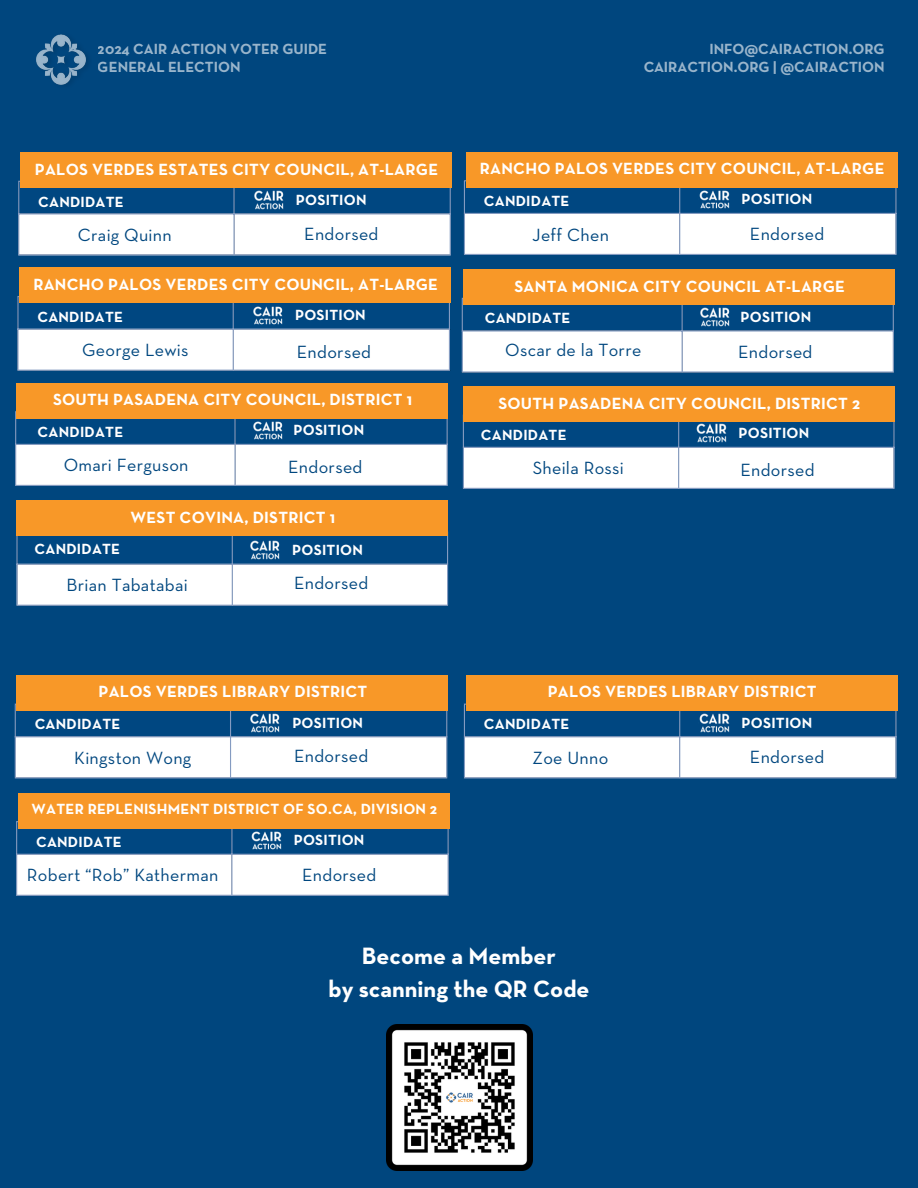
<style>
.page{position:relative;width:918px;height:1188px;background:#00467e}
.page>*{position:absolute;margin:0;border:0;box-sizing:border-box;transform-origin:0 0}
.t1{font:700 24px/33.6px "Neutraface Text";color:#fff;text-align:center}
.t2{font:18px "Neutraface Text";letter-spacing:.015em;color:#00477f}
.t3{font:700 16.5px "Neutraface Text";letter-spacing:.015em;color:#fff}
.t4{font:700 15px/18px "Neutraface Text";letter-spacing:.015em;color:#fff}
</style>
<div class="page">
<img style="left:36px;top:34px;width:52px;height:51px">
<img style="left:386px;top:1025px;width:146px;height:146px">
<svg style="left:16px;top:418px;width:431px;height:67px"></svg>
<hr style="left:15px;top:412px;width:1px;height:73px;background:#849bc1">
<hr style="left:234px;top:412px;width:2px;height:73px;background:#849bc1">
<hr style="left:447px;top:412px;width:1px;height:73px;background:#849bc1">
<hr style="left:15px;top:411px;width:433px;height:1px;background:#849bc1">
<hr style="left:15px;top:444px;width:433px;height:1px;background:#849bc1">
<hr style="left:15px;top:485px;width:433px;height:1px;background:#849bc1">
<svg style="left:464px;top:421px;width:429px;height:67px"></svg>
<hr style="left:463px;top:415px;width:1px;height:73px;background:#849bc1">
<hr style="left:678px;top:415px;width:1px;height:73px;background:#849bc1">
<hr style="left:893px;top:415px;width:2px;height:73px;background:#849bc1">
<hr style="left:463px;top:447px;width:432px;height:1px;background:#849bc1">
<hr style="left:463px;top:488px;width:432px;height:1px;background:#849bc1">
<svg style="left:18px;top:536px;width:429px;height:69px"></svg>
<hr style="left:16px;top:532px;width:2px;height:73px;background:#849bc1">
<hr style="left:232px;top:532px;width:1px;height:73px;background:#849bc1">
<hr style="left:447px;top:532px;width:1px;height:73px;background:#849bc1">
<hr style="left:16px;top:564px;width:432px;height:1px;background:#849bc1">
<hr style="left:16px;top:605px;width:432px;height:1px;background:#849bc1">
<svg style="left:463px;top:305px;width:430px;height:66px"></svg>
<hr style="left:462px;top:299px;width:1px;height:72px;background:#849bc1">
<hr style="left:682px;top:299px;width:1px;height:72px;background:#849bc1">
<hr style="left:893px;top:299px;width:1px;height:72px;background:#849bc1">
<hr style="left:462px;top:298px;width:432px;height:1px;background:#849bc1">
<hr style="left:462px;top:330px;width:432px;height:2px;background:#849bc1">
<hr style="left:462px;top:371px;width:432px;height:2px;background:#849bc1">
<div style="left:16px;top:383px;width:432px;height:35px;background:#f89828"></div>
<div style="left:463px;top:386px;width:432px;height:35px;background:#f89828"></div>
<div style="left:463px;top:270px;width:432px;height:35px;background:#f89828"></div>
<div style="left:16px;top:501px;width:432px;height:35px;background:#f89828"></div>
<img style="left:696px;top:422px;width:35px;height:22px">
<img style="left:250px;top:539px;width:34px;height:22px">
<img style="left:253px;top:419px;width:34px;height:23px">
<img style="left:700px;top:306px;width:35px;height:22px">
<svg style="left:19px;top:303px;width:430px;height:67px"></svg>
<hr style="left:17px;top:297px;width:2px;height:73px;background:#849bc1">
<hr style="left:233px;top:297px;width:1px;height:73px;background:#849bc1">
<hr style="left:449px;top:297px;width:1px;height:73px;background:#849bc1">
<hr style="left:17px;top:296px;width:433px;height:1px;background:#849bc1">
<hr style="left:17px;top:329px;width:433px;height:1px;background:#849bc1">
<hr style="left:17px;top:370px;width:433px;height:1px;background:#849bc1">
<div style="left:19px;top:268px;width:432px;height:35px;background:#f89828"></div>
<img style="left:252px;top:304px;width:35px;height:23px">
<svg style="left:19px;top:182px;width:431px;height:72px"></svg>
<hr style="left:18px;top:182px;width:1px;height:72px;background:#849bc1">
<hr style="left:233px;top:182px;width:2px;height:72px;background:#849bc1">
<hr style="left:450px;top:182px;width:1px;height:72px;background:#849bc1">
<hr style="left:18px;top:181px;width:433px;height:1px;background:#849bc1">
<hr style="left:18px;top:213px;width:433px;height:1px;background:#849bc1">
<hr style="left:18px;top:254px;width:433px;height:2px;background:#849bc1">
<div style="left:20px;top:153px;width:432px;height:35px;background:#f89828"></div>
<img style="left:253px;top:189px;width:35px;height:22px">
<svg style="left:465px;top:181px;width:430px;height:73px"></svg>
<hr style="left:464px;top:181px;width:1px;height:73px;background:#849bc1">
<hr style="left:679px;top:181px;width:1px;height:73px;background:#849bc1">
<hr style="left:895px;top:181px;width:1px;height:73px;background:#849bc1">
<hr style="left:464px;top:180px;width:432px;height:1px;background:#849bc1">
<hr style="left:464px;top:213px;width:432px;height:1px;background:#849bc1">
<hr style="left:464px;top:254px;width:432px;height:1px;background:#849bc1">
<div style="left:466px;top:152px;width:431px;height:35px;background:#f89828"></div>
<img style="left:699px;top:188px;width:35px;height:23px">
<svg style="left:16px;top:705px;width:430px;height:72px"></svg>
<hr style="left:15px;top:705px;width:1px;height:72px;background:#849bc1">
<hr style="left:230px;top:705px;width:1px;height:72px;background:#849bc1">
<hr style="left:446px;top:705px;width:1px;height:72px;background:#849bc1">
<hr style="left:15px;top:704px;width:432px;height:1px;background:#849bc1">
<hr style="left:15px;top:736px;width:432px;height:1px;background:#849bc1">
<hr style="left:15px;top:777px;width:432px;height:1px;background:#849bc1">
<div style="left:17px;top:676px;width:431px;height:35px;background:#f89828"></div>
<img style="left:250px;top:712px;width:35px;height:22px">
<svg style="left:17px;top:822px;width:431px;height:73px"></svg>
<hr style="left:16px;top:822px;width:1px;height:73px;background:#849bc1">
<hr style="left:231px;top:822px;width:1px;height:73px;background:#849bc1">
<hr style="left:448px;top:822px;width:1px;height:73px;background:#849bc1">
<hr style="left:16px;top:821px;width:433px;height:1px;background:#849bc1">
<hr style="left:16px;top:854px;width:433px;height:1px;background:#849bc1">
<hr style="left:16px;top:895px;width:433px;height:1px;background:#849bc1">
<div style="left:18px;top:793px;width:432px;height:35px;background:#f89828"></div>
<img style="left:251px;top:829px;width:35px;height:23px">
<svg style="left:465px;top:711px;width:430px;height:66px"></svg>
<hr style="left:464px;top:705px;width:1px;height:72px;background:#849bc1">
<hr style="left:679px;top:705px;width:1px;height:72px;background:#849bc1">
<hr style="left:895px;top:705px;width:1px;height:72px;background:#849bc1">
<hr style="left:464px;top:704px;width:432px;height:1px;background:#849bc1">
<hr style="left:464px;top:736px;width:432px;height:1px;background:#849bc1">
<hr style="left:464px;top:777px;width:432px;height:1px;background:#849bc1">
<div style="left:466px;top:676px;width:431px;height:35px;background:#f89828"></div>
<img style="left:699px;top:712px;width:35px;height:22px">
<p class="t4" style="left:98px;top:41px;width:231px">2024 CAIR ACTION VOTER GUIDE<br>GENERAL ELECTION</p>
<p class="t4" style="left:643px;top:41px;width:243px;text-align:right">INFO@CAIRACTION.ORG<br>CAIRACTION.ORG | @CAIRACTION</p>
<h3 class="t3" style="left:35px;top:162px;width:405px">PALOS VERDES ESTATES CITY COUNCIL, AT-LARGE</h3>
<h3 class="t4" style="left:38px;top:193px;width:87px">CANDIDATE</h3>
<p class="t4" style="left:296px;top:192px;width:72px">POSITION</p>
<h2 class="t2" style="left:78px;top:227px;width:95px">Craig Quinn</h2>
<p class="t2" style="left:304px;top:226px;width:76px">Endorsed</p>
<p class="t3" style="left:33px;top:277px;width:406px">RANCHO PALOS VERDES CITY COUNCIL, AT-LARGE</p>
<h3 class="t4" style="left:37px;top:309px;width:87px">CANDIDATE</h3>
<p class="t4" style="left:295px;top:307px;width:72px">POSITION</p>
<h2 class="t2" style="left:82px;top:342px;width:108px">George Lewis</h2>
<p class="t2" style="left:297px;top:344px;width:76px">Endorsed</p>
<p class="t3" style="left:53px;top:392px;width:361px">SOUTH PASADENA CITY COUNCIL, DISTRICT 1</p>
<p class="t4" style="left:38px;top:424px;width:87px">CANDIDATE</p>
<p class="t4" style="left:294px;top:422px;width:72px">POSITION</p>
<h3 class="t2" style="left:64px;top:457px;width:126px">Omari Ferguson</h3>
<h3 class="t2" style="left:288px;top:459px;width:76px">Endorsed</h3>
<h2 class="t3" style="left:130px;top:510px;width:206px">WEST COVINA, DISTRICT 1</h2>
<p class="t4" style="left:35px;top:541px;width:87px">CANDIDATE</p>
<p class="t2" style="left:67px;top:577px;width:123px">Brian Tabatabai</p>
<p class="t4" style="left:292px;top:542px;width:72px">POSITION</p>
<h3 class="t2" style="left:294px;top:575px;width:76px">Endorsed</h3>
<p class="t3" style="left:99px;top:685px;width:270px">PALOS VERDES LIBRARY DISTRICT</p>
<h3 class="t4" style="left:35px;top:716px;width:87px">CANDIDATE</h3>
<p class="t4" style="left:292px;top:715px;width:72px">POSITION</p>
<h2 class="t2" style="left:74px;top:750px;width:119px">Kingston Wong</h2>
<p class="t2" style="left:294px;top:748px;width:76px">Endorsed</p>
<p class="t4" style="left:32px;top:801px;width:407px">WATER REPLENISHMENT DISTRICT OF SO.CA, DIVISION 2</p>
<h3 class="t4" style="left:36px;top:834px;width:87px">CANDIDATE</h3>
<p class="t4" style="left:294px;top:832px;width:72px">POSITION</p>
<p class="t2" style="left:27px;top:867px;width:193px">Robert “Rob” Katherman</p>
<p class="t2" style="left:302px;top:867px;width:76px">Endorsed</p>
<h3 class="t3" style="left:480px;top:161px;width:406px">RANCHO PALOS VERDES CITY COUNCIL, AT-LARGE</h3>
<h3 class="t4" style="left:484px;top:193px;width:87px">CANDIDATE</h3>
<p class="t4" style="left:742px;top:191px;width:72px">POSITION</p>
<h2 class="t2" style="left:532px;top:227px;width:78px">Jeff Chen</h2>
<p class="t2" style="left:750px;top:226px;width:76px">Endorsed</p>
<h2 class="t3" style="left:515px;top:280px;width:332px">SANTA MONICA CITY COUNCIL AT-LARGE</h2>
<h2 class="t4" style="left:485px;top:310px;width:87px">CANDIDATE</h2>
<h2 class="t4" style="left:741px;top:309px;width:72px">POSITION</h2>
<p class="t2" style="left:505px;top:342px;width:138px">Oscar de la Torre</p>
<h3 class="t2" style="left:738px;top:344px;width:76px">Endorsed</h3>
<h3 class="t3" style="left:498px;top:396px;width:363px">SOUTH PASADENA CITY COUNCIL, DISTRICT 2</h3>
<h3 class="t4" style="left:481px;top:427px;width:87px">CANDIDATE</h3>
<p class="t2" style="left:533px;top:460px;width:93px">Sheila Rossi</p>
<p class="t4" style="left:739px;top:425px;width:72px">POSITION</p>
<p class="t2" style="left:740px;top:462px;width:76px">Endorsed</p>
<p class="t3" style="left:548px;top:685px;width:270px">PALOS VERDES LIBRARY DISTRICT</p>
<h3 class="t4" style="left:484px;top:716px;width:87px">CANDIDATE</h3>
<p class="t4" style="left:742px;top:715px;width:72px">POSITION</p>
<h2 class="t2" style="left:533px;top:750px;width:77px">Zoe Unno</h2>
<p class="t2" style="left:750px;top:749px;width:76px">Endorsed</p>
<p class="t1" style="left:328px;top:940px;width:263px">Become a Member<br>by scanning the QR Code</p>
</div>
